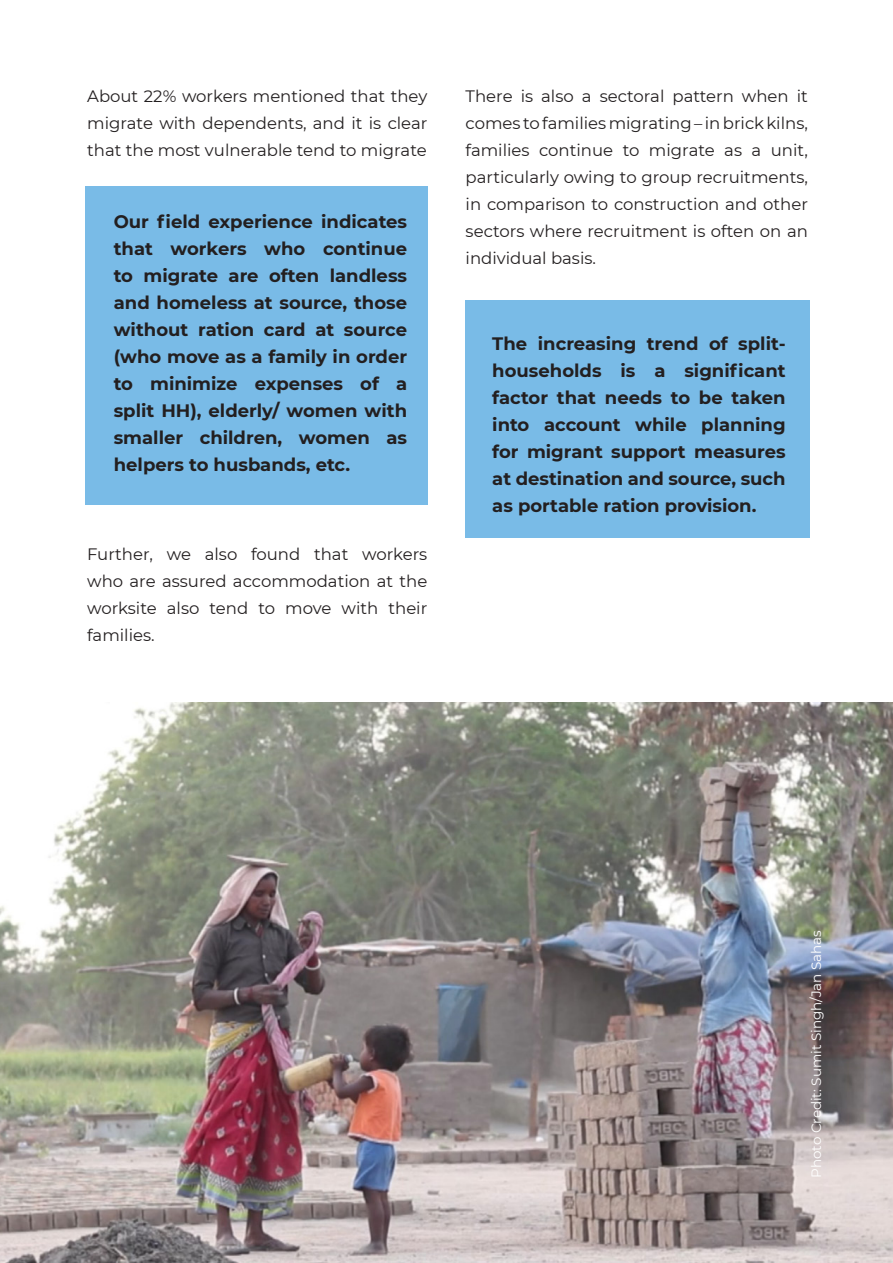
<style>
.page{position:relative;width:893px;height:1263px;background:#fff}
.page>*{position:absolute;margin:0;border:0;box-sizing:border-box;transform-origin:0 0}
.t1{font:700 18px/27px "Montserrat";color:#231f20;text-align:justify}
.t2{font:16.5px/27px "Montserrat";color:#231f20;text-align:justify}
.t3{font:13.5px "Montserrat";color:#fff}
</style>
<div class="page">
<div style="left:85px;top:187px;width:342px;height:318px;background:#79bbe7"></div>
<img style="left:0;top:703px;width:893px;height:560px">
<div style="left:466px;top:301px;width:344px;height:237px;background:#79bbe7"></div>
<p class="t2" style="left:87px;top:82px;width:342px">About 22% workers mentioned that they migrate with dependents, and it is clear that the most vulnerable tend to migrate</p>
<p class="t1" style="left:114px;top:207px;width:295px">Our field experience indicates that workers who continue to migrate are often landless and homeless at source, those without ration card at source (who move as a family in order to minimize expenses of a split HH), elderly/ women with smaller children, women as helpers to husbands, etc.</p>
<p class="t2" style="left:87px;top:540px;width:342px">Further, we also found that workers who are assured accommodation at the worksite also tend to move with their families.</p>
<p class="t2" style="left:466px;top:82px;width:344px">There is also a sectoral pattern when it comes to families migrating – in brick kilns, families continue to migrate as a unit, particularly owing to group recruitments, in comparison to construction and other sectors where recruitment is often on an individual basis.</p>
<p class="t1" style="left:492px;top:329px;width:295px">The increasing trend of split&shy;households is a significant factor that needs to be taken into account while planning for migrant support measures at destination and source, such as portable ration provision.</p>
<p class="t3" style="left:807px;top:1178px;width:249px;rotate:-90deg">Photo Credit: Sumit Singh/Jan Sahas</p>
</div>
